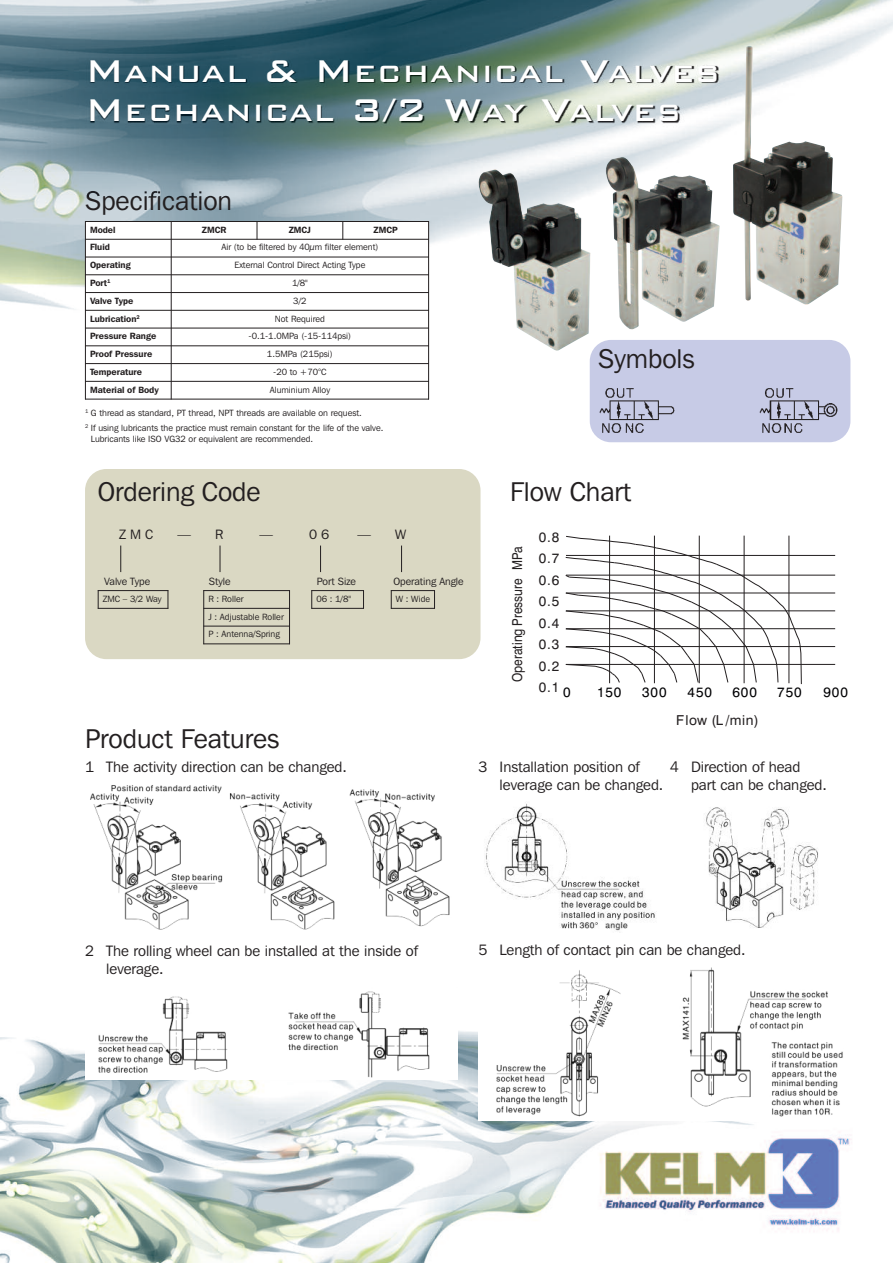
<style>
.page{position:relative;width:893px;height:1263px;background:#fff}
.page>*{position:absolute;margin:0;border:0;box-sizing:border-box;transform-origin:0 0}
.t1{font:500 31.5px/39px "Bank Gothic BT";color:#fff}
.t2{font:27px "Franklin Gothic IT Cby BT";color:#231f20}
.t3{font:15px/18px "Franklin Gothic IT Cby BT";color:#231f20}
.t4{font:13.65px/21.5px "Swiss 721 BT";color:#231f20;text-align:justify}
.t5{font:13.65px "Swiss 721 BT";color:#231f20;scale:.88 1}
.t6{font:13.65px "Swiss 721 BT";letter-spacing:.065em;color:#000003}
.t7{font:13.5px "Franklin Gothic IT Cby BT";color:#231f20}
.t8{font:10.5px "Franklin Gothic IT Cby BT";color:#231f20}
.t9{font:9px/17.7px "Franklin Gothic IT Cby BT";color:#231f20}
.t10{font:600 9px "Franklin Gothic IT Cby BT";color:#231f20}
.s1{font-size:42px}
</style>
<div class="page">
<img style="left:0;top:0;width:893px;height:1263px">
<img style="left:80px;top:54px;width:653px;height:143px">
<img style="left:86px;top:191px;width:144px;height:6px">
<div style="left:590px;top:340px;width:260px;height:102px;background:#c7cbe6;border-radius:21px"></div>
<div style="left:85px;top:469px;width:395px;height:190px;background:#dad8c3;border-radius:21px"></div>
<hr style="left:203px;top:590px;width:1px;height:54px;background:#231f20">
<hr style="left:289px;top:590px;width:1px;height:54px;background:#231f20">
<hr style="left:203px;top:590px;width:87px;height:1px;background:#231f20">
<hr style="left:203px;top:608px;width:87px;height:1px;background:#231f20">
<hr style="left:203px;top:626px;width:87px;height:1px;background:#231f20">
<hr style="left:203px;top:643px;width:87px;height:1px;background:#231f20">
<svg style="left:311px;top:591px;width:1px;height:17px"></svg>
<svg style="left:363px;top:591px;width:1px;height:17px"></svg>
<hr style="left:311px;top:590px;width:53px;height:1px;background:#231f20">
<hr style="left:311px;top:608px;width:53px;height:1px;background:#231f20">
<svg style="left:391px;top:591px;width:1px;height:17px"></svg>
<svg style="left:434px;top:591px;width:1px;height:17px"></svg>
<hr style="left:391px;top:590px;width:44px;height:1px;background:#231f20">
<hr style="left:391px;top:608px;width:44px;height:1px;background:#231f20">
<svg style="left:98px;top:591px;width:1px;height:17px"></svg>
<svg style="left:168px;top:590px;width:1px;height:19px"></svg>
<hr style="left:98px;top:590px;width:70px;height:1px;background:#231f20">
<hr style="left:98px;top:608px;width:70px;height:1px;background:#231f20">
<svg style="left:120px;top:545px;width:1px;height:27px"></svg>
<svg style="left:220px;top:545px;width:1px;height:27px"></svg>
<img style="left:599px;top:388px;width:239px;height:45px">
<svg style="left:320px;top:545px;width:1px;height:27px"></svg>
<svg style="left:401px;top:545px;width:1px;height:27px"></svg>
<img style="left:478px;top:169px;width:113px;height:182px">
<img style="left:605px;top:157px;width:115px;height:173px">
<img style="left:733px;top:46px;width:109px;height:259px">
<div style="left:85px;top:221px;width:86px;height:18px;background:#fff"></div>
<div style="left:171px;top:221px;width:86px;height:18px;background:#fff"></div>
<div style="left:257px;top:221px;width:86px;height:18px;background:#fff"></div>
<div style="left:343px;top:221px;width:86px;height:18px;background:#fff"></div>
<div style="left:85px;top:239px;width:86px;height:18px;background:#fff"></div>
<div style="left:171px;top:239px;width:258px;height:18px;background:#fff"></div>
<div style="left:85px;top:257px;width:86px;height:18px;background:#fff"></div>
<div style="left:171px;top:257px;width:258px;height:18px;background:#fff"></div>
<div style="left:85px;top:275px;width:86px;height:18px;background:#fff"></div>
<div style="left:171px;top:275px;width:258px;height:18px;background:#fff"></div>
<div style="left:85px;top:293px;width:86px;height:17px;background:#fff"></div>
<div style="left:171px;top:293px;width:258px;height:17px;background:#fff"></div>
<div style="left:85px;top:310px;width:86px;height:18px;background:#fff"></div>
<div style="left:171px;top:310px;width:258px;height:18px;background:#fff"></div>
<div style="left:85px;top:328px;width:86px;height:18px;background:#fff"></div>
<div style="left:171px;top:328px;width:258px;height:18px;background:#fff"></div>
<div style="left:85px;top:346px;width:86px;height:18px;background:#fff"></div>
<div style="left:171px;top:346px;width:258px;height:18px;background:#fff"></div>
<div style="left:85px;top:364px;width:86px;height:17px;background:#fff"></div>
<div style="left:171px;top:364px;width:258px;height:17px;background:#fff"></div>
<div style="left:85px;top:381px;width:86px;height:18px;background:#fff"></div>
<div style="left:171px;top:381px;width:258px;height:18px;background:#fff"></div>
<hr style="left:85px;top:221px;width:1px;height:178px;background:#231f20">
<hr style="left:171px;top:221px;width:1px;height:178px;background:#231f20">
<svg style="left:257px;top:222px;width:1px;height:17px"></svg>
<svg style="left:342px;top:222px;width:1px;height:17px"></svg>
<hr style="left:428px;top:221px;width:1px;height:178px;background:#231f20">
<hr style="left:85px;top:221px;width:344px;height:1px;background:#231f20">
<hr style="left:85px;top:239px;width:344px;height:1px;background:#231f20">
<hr style="left:85px;top:257px;width:344px;height:1px;background:#231f20">
<hr style="left:85px;top:274px;width:344px;height:1px;background:#231f20">
<hr style="left:85px;top:292px;width:344px;height:1px;background:#231f20">
<hr style="left:85px;top:310px;width:344px;height:1px;background:#231f20">
<hr style="left:85px;top:328px;width:344px;height:1px;background:#231f20">
<hr style="left:85px;top:345px;width:344px;height:1px;background:#231f20">
<hr style="left:85px;top:363px;width:344px;height:1px;background:#231f20">
<hr style="left:85px;top:381px;width:344px;height:1px;background:#231f20">
<hr style="left:85px;top:399px;width:344px;height:1px;background:#231f20">
<img style="left:85px;top:784px;width:372px;height:149px">
<img style="left:85px;top:985px;width:372px;height:94px">
<img style="left:478px;top:802px;width:372px;height:131px">
<img style="left:478px;top:967px;width:372px;height:153px">
<hr style="left:566px;top:575px;width:269px;height:1px;background:#231f20">
<hr style="left:566px;top:593px;width:269px;height:1px;background:#231f20">
<hr style="left:566px;top:610px;width:269px;height:1px;background:#231f20">
<hr style="left:566px;top:628px;width:269px;height:1px;background:#231f20">
<hr style="left:566px;top:646px;width:269px;height:1px;background:#231f20">
<hr style="left:566px;top:664px;width:269px;height:1px;background:#231f20">
<hr style="left:566px;top:555px;width:269px;height:1px;background:#231f20">
<svg style="left:565px;top:536px;width:237px;height:149px"></svg>
<h1 class="t1" style="left:85px;top:51px;width:637px"><span class="s1">M</span>ANUAL <span class="s1">&amp; M</span>ECHANICAL <span class="s1">V</span>ALVES<br><span class="s1">M</span>ECHANICAL <span class="s1">3/2 W</span>AY <span class="s1">V</span>ALVES</h1>
<h2 class="t2" style="left:85px;top:191px;width:149px">Specification</h2>
<p class="t10" style="left:90px;top:226px;width:27px">Model</p>
<p class="t10" style="left:202px;top:226px;width:26px">ZMCR</p>
<p class="t10" style="left:289px;top:226px;width:24px">ZMCJ</p>
<p class="t10" style="left:374px;top:226px;width:26px">ZMCP</p>
<p class="t10" style="left:90px;top:244px;width:21px">Fluid</p>
<p class="t9" style="left:221px;top:239px;width:158px">Air (to be filtered by 40µm filter element)</p>
<p class="t10" style="left:90px;top:262px;width:42px">Operating</p>
<p class="t9" style="left:234px;top:257px;width:132px">External Control Direct Acting Type</p>
<p class="t10" style="left:90px;top:280px;width:22px">Port<sup>1</sup></p>
<p class="t9" style="left:292px;top:275px;width:17px">1/8"</p>
<p class="t10" style="left:90px;top:297px;width:45px">Valve Type</p>
<p class="t9" style="left:293px;top:293px;width:15px">3/2</p>
<p class="t10" style="left:90px;top:315px;width:51px">Lubrication<sup>2</sup></p>
<p class="t9" style="left:275px;top:310px;width:52px">Not Required</p>
<p class="t10" style="left:90px;top:333px;width:68px">Pressure Range</p>
<p class="t9" style="left:249px;top:328px;width:104px">-0.1-1.0MPa (-15-114psi)</p>
<p class="t10" style="left:90px;top:351px;width:64px">Proof Pressure</p>
<p class="t9" style="left:267px;top:346px;width:67px">1.5MPa (215psi)</p>
<p class="t10" style="left:90px;top:368px;width:54px">Temperature</p>
<p class="t9" style="left:273px;top:364px;width:55px">-20 to +70°C</p>
<p class="t10" style="left:90px;top:386px;width:70px">Material of Body</p>
<p class="t9" style="left:270px;top:381px;width:62px">Aluminium Alloy</p>
<p class="t9" style="left:85px;top:406px;width:300px;line-height:15px"><sup>1</sup> G thread as standard, PT thread, NPT threads are available on request.<br><sup>2</sup> If using lubricants the practice must remain constant for the life of the valve.</p>
<p class="t9" style="left:91px;top:430px;width:224px">Lubricants like ISO VG32 or equivalent are recommended.</p>
<h2 class="t2" style="left:598px;top:350px;width:98px">Symbols</h2>
<h2 class="t2" style="left:98px;top:482px;width:164px">Ordering Code</h2>
<h3 class="t7" style="left:119px;top:529px;width:36px">ZMC</h3>
<h3 class="t7" style="left:177px;top:529px;width:47px">— R</h3>
<h3 class="t7" style="left:259px;top:529px;width:15px">—</h3>
<h3 class="t7" style="left:309px;top:529px;width:22px">0 6</h3>
<h3 class="t7" style="left:357px;top:529px;width:50px">— W</h3>
<p class="t8" style="left:104px;top:578px;width:48px">Valve Type</p>
<p class="t8" style="left:209px;top:578px;width:23px">Style</p>
<p class="t8" style="left:317px;top:578px;width:40px">Port Size</p>
<p class="t8" style="left:393px;top:578px;width:72px">Operating Angle</p>
<p class="t9" style="left:208px;top:591px;width:77px">R : Roller<br>J : Adjustable Roller<br>P : Antenna/Spring</p>
<p class="t9" style="left:103px;top:591px;width:60px">ZMC – 3/2 Way</p>
<p class="t9" style="left:316px;top:591px;width:36px">06 : 1/8"</p>
<p class="t9" style="left:396px;top:591px;width:36px">W : Wide</p>
<h2 class="t2" style="left:85px;top:729px;width:196px">Product Features</h2>
<h3 class="t3" style="left:85px;top:759px;width:263px">1 The activity direction can be changed.</h3>
<h2 class="t2" style="left:510px;top:482px;width:122px">Flow Chart</h2>
<h3 class="t5" style="left:512px;top:682px;width:156px;rotate:-90deg">Operating Pressure MPa</h3>
<h3 class="t4" style="left:539px;top:528px;width:22px">0.8<br>0.7<br>0.6<br>0.5<br>0.4<br>0.3<br>0.2<br>0.1</h3>
<h3 class="t6" style="left:563px;top:687px;width:9px">0</h3>
<h3 class="t6" style="left:597px;top:687px;width:26px">150</h3>
<h3 class="t6" style="left:642px;top:687px;width:26px">300</h3>
<h3 class="t6" style="left:688px;top:687px;width:26px">450</h3>
<h3 class="t6" style="left:733px;top:687px;width:26px">600</h3>
<h3 class="t6" style="left:777px;top:687px;width:26px">750</h3>
<h3 class="t6" style="left:824px;top:687px;width:26px">900</h3>
<h3 class="t4" style="left:676px;top:711px;width:84px">Flow (L/min)</h3>
<h3 class="t3" style="left:478px;top:759px;width:163px">3 Installation position of</h3>
<h3 class="t3" style="left:670px;top:759px;width:132px">4 Direction of head</h3>
<h3 class="t3" style="left:500px;top:777px;width:165px">leverage can be changed.</h3>
<h3 class="t3" style="left:691px;top:777px;width:137px">part can be changed.</h3>
<h3 class="t3" style="left:106px;top:943px;width:313px;text-indent:-21px">2 The rolling wheel can be installed at the inside of leverage.</h3>
<h3 class="t3" style="left:478px;top:942px;width:269px">5 Length of contact pin can be changed.</h3>
</div>
